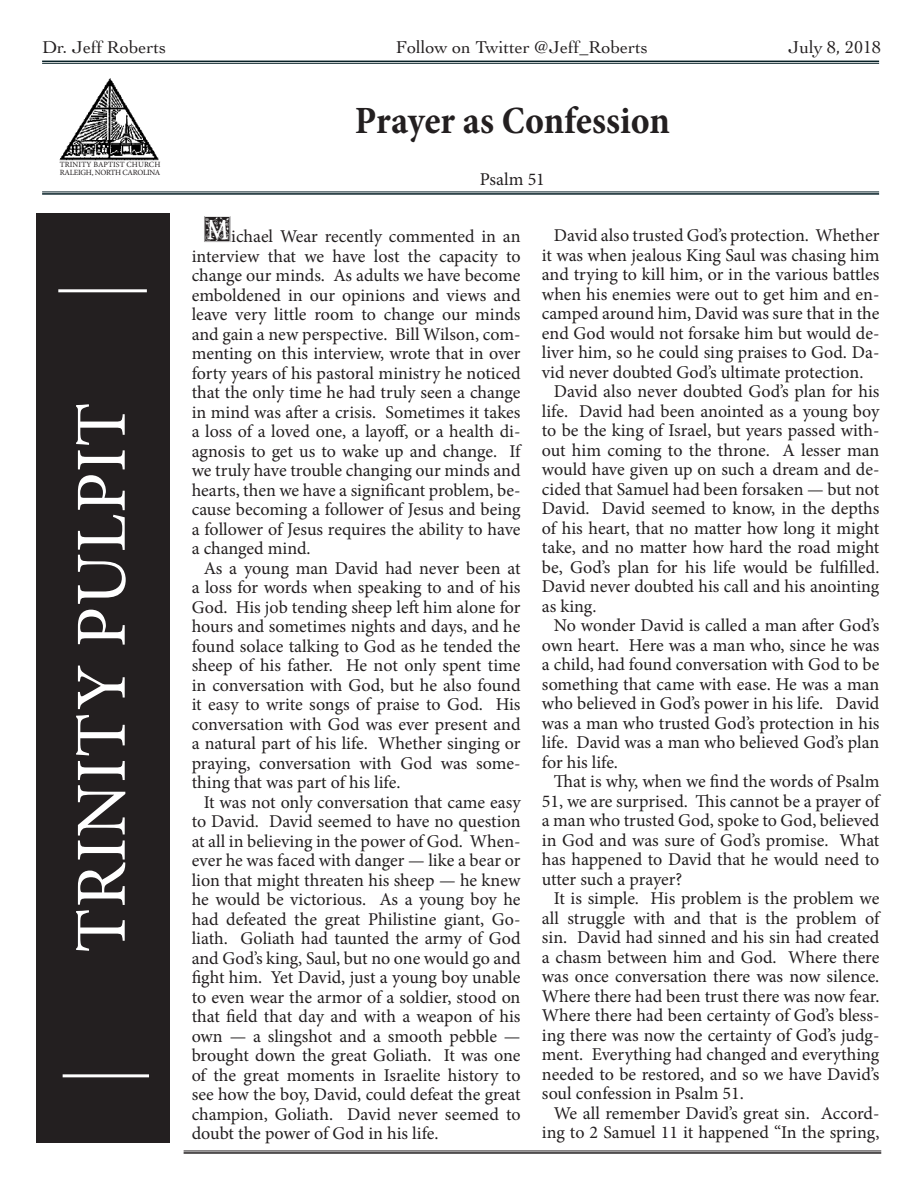
<style>
.page{position:relative;width:918px;height:1188px;background:#fff}
.page>*{position:absolute;margin:0;border:0;box-sizing:border-box;transform-origin:0 0}
.t1{font:72px "Minion Pro";letter-spacing:.01em;color:#fff}
.t2{font:700 condensed 39px "Minion Pro";letter-spacing:-.005em;color:#231f20}
.t3{font:18px/19.5px "Minion Pro";color:#231f20;text-align:justify}
.t4{font:18px "Cochin";color:#231f20}
.t5{font:7.95px "Minion Pro";letter-spacing:-.02em;color:#231f20}
.t6{font:7.95px "Minion Pro";letter-spacing:.01em;color:#231f20}
.s1{font-family:"Anabel";font-size:36px}
</style>
<div class="page">
<hr style="left:42px;top:61px;width:837px;height:1px;background:#072127">
<hr style="left:42px;top:63px;width:837px;height:1px;background:#072127">
<hr style="left:42px;top:192px;width:837px;height:1px;background:#072027">
<hr style="left:42px;top:193px;width:837px;height:2px;background:#072027">
<div style="left:37px;top:213px;width:133px;height:929px;background:#231f20"></div>
<hr style="left:58px;top:289px;width:89px;height:3px;background:#fff">
<hr style="left:63px;top:1074px;width:86px;height:3px;background:#fff">
<img style="left:59px;top:78px;width:100px;height:83px">
<hr style="left:184px;top:1151px;width:697px;height:1px;background:#231f20">
<hr style="left:184px;top:1152px;width:697px;height:2px;background:#231f20">
<p class="t4" style="left:42px;top:35px;width:126px">Dr. Jeff Roberts</p>
<p class="t4" style="left:396px;top:35px;width:253px">Follow on Twitter @Jeff_Roberts</p>
<p class="t6" style="left:60px;top:159px;width:102px">TRINITY BAPTIST CHURCH</p>
<p class="t5" style="left:60px;top:167px;width:102px">RALEIGH, NORTH CAROLINA</p>
<p class="t2" style="left:355px;top:94px;width:316px">Prayer as Confession</p>
<p class="t3" style="left:480px;top:170px;width:66px">Psalm 51</p>
<p class="t4" style="left:788px;top:35px;width:95px">July 8, 2018</p>
<p class="t1" style="left:53px;top:953px;width:552px;rotate:-90deg">TRINITY PULPIT</p>
<p class="t3" style="left:192px;top:227px;width:330px;text-indent:12px"><span class="s1">M</span>ichael Wear recently commented in an interview that we have lost the capacity to change our minds. As adults we have become emboldened in our opinions and views and leave very little room to change our minds and gain a new perspective. Bill Wilson, com&shy;menting on this interview, wrote that in over forty years of his pastoral ministry he noticed that the only time he had truly seen a change in mind was after a crisis. Sometimes it takes a loss of a loved one, a layoff, or a health di&shy;agnosis to get us to wake up and change. If we truly have trouble changing our minds and hearts, then we have a significant problem, be&shy;cause becoming a follower of Jesus and being a follower of Jesus requires the ability to have a changed mind.</p>
<p class="t3" style="left:192px;top:558px;width:330px;text-indent:12px">As a young man David had never been at a loss for words when speaking to and of his God. His job tending sheep left him alone for hours and sometimes nights and days, and he found solace talking to God as he tended the sheep of his father. He not only spent time in conversation with God, but he also found it easy to write songs of praise to God. His conversation with God was ever present and a natural part of his life. Whether singing or praying, conversation with God was some&shy;thing that was part of his life.</p>
<p class="t3" style="left:192px;top:792px;width:330px;text-indent:12px">It was not only conversation that came easy to David. David seemed to have no question at all in believing in the power of God. When&shy;ever he was faced with danger — like a bear or lion that might threaten his sheep — he knew he would be victorious. As a young boy he had defeated the great Philistine giant, Go&shy;liath. Goliath had taunted the army of God and God’s king, Saul, but no one would go and fight him. Yet David, just a young boy unable to even wear the armor of a soldier, stood on that field that day and with a weapon of his own — a slingshot and a smooth pebble — brought down the great Goliath. It was one of the great moments in Israelite history to see how the boy, David, could defeat the great champion, Goliath. David never seemed to doubt the power of God in his life.</p>
<p class="t3" style="left:542px;top:226px;width:339px;text-indent:12px">David also trusted God’s protection. Whether it was when jealous King Saul was chasing him and trying to kill him, or in the various battles when his enemies were out to get him and en&shy;camped around him, David was sure that in the end God would not forsake him but would de&shy;liver him, so he could sing praises to God. Da&shy;vid never doubted God’s ultimate protection.</p>
<p class="t3" style="left:542px;top:382px;width:339px;text-indent:12px">David also never doubted God’s plan for his life. David had been anointed as a young boy to be the king of Israel, but years passed with&shy;out him coming to the throne. A lesser man would have given up on such a dream and de&shy;cided that Samuel had been forsaken — but not David. David seemed to know, in the depths of his heart, that no matter how long it might take, and no matter how hard the road might be, God’s plan for his life would be fulfilled.<br>David never doubted his call and his anointing as king.</p>
<p class="t3" style="left:542px;top:616px;width:339px;text-indent:12px">No wonder David is called a man after God’s own heart. Here was a man who, since he was a child, had found conversation with God to be something that came with ease. He was a man who believed in God’s power in his life. David was a man who trusted God’s protection in his life. David was a man who believed God’s plan for his life.</p>
<p class="t3" style="left:542px;top:772px;width:339px;text-indent:12px">That is why, when we find the words of Psalm 51, we are surprised. This cannot be a prayer of a man who trusted God, spoke to God, believed in God and was sure of God’s promise. What has happened to David that he would need to utter such a prayer?</p>
<p class="t3" style="left:542px;top:889px;width:339px;text-indent:12px">It is simple. His problem is the problem we all struggle with and that is the problem of sin. David had sinned and his sin had created a chasm between him and God. Where there was once conversation there was now silence.<br>Where there had been trust there was now fear.<br>Where there had been certainty of God’s bless&shy;ing there was now the certainty of God’s judg&shy;ment. Everything had changed and everything needed to be restored, and so we have David’s soul confession in Psalm 51.</p>
<p class="t3" style="left:542px;top:1103px;width:339px;text-align:right">We all remember David’s great sin. Accord&shy;ing to 2 Samuel 11 it happened “In the spring,</p>
</div>
